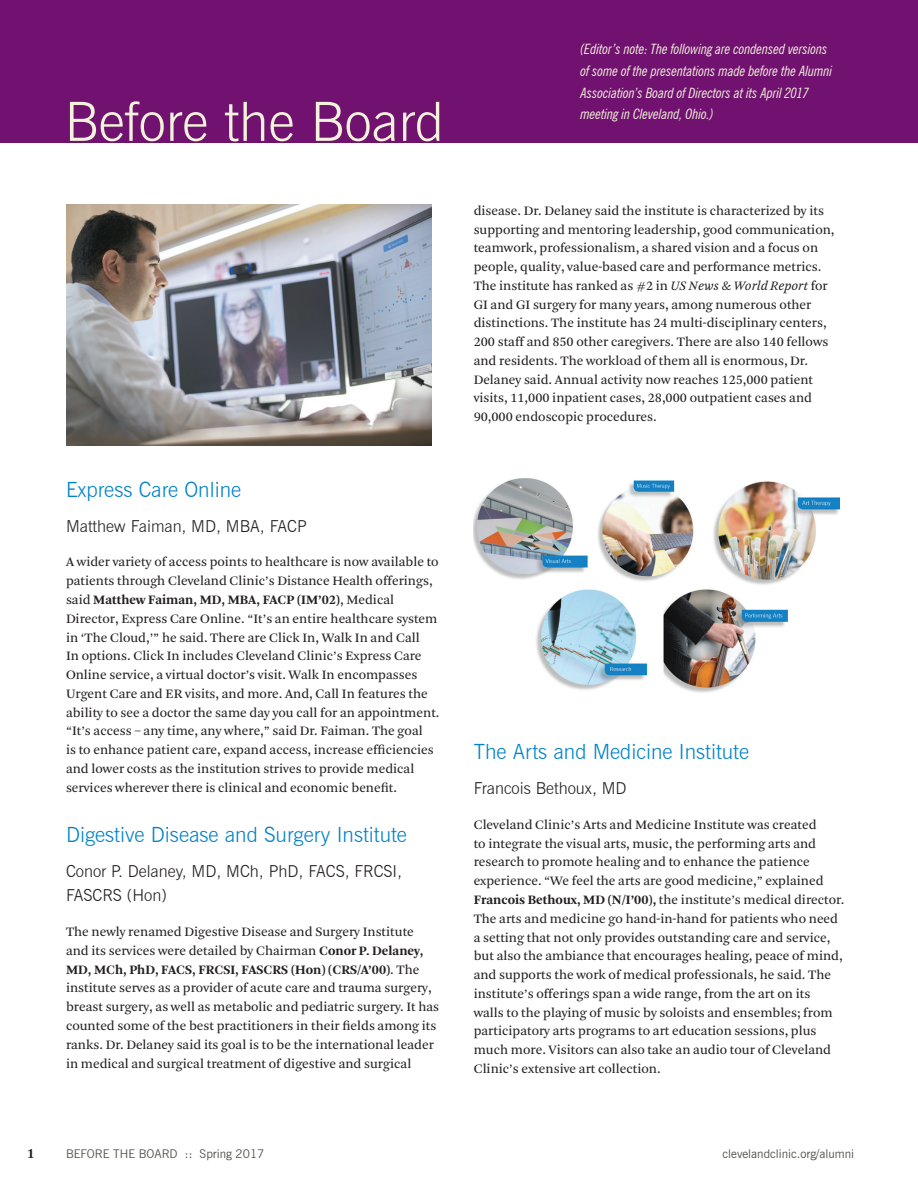
<style>
.page{position:relative;width:918px;height:1188px;background:#fff}
.page>*{position:absolute;margin:0;border:0;box-sizing:border-box;transform-origin:0 0}
.t1{font:300 54px "News Gothic BT";color:#f2f3da}
.t2{font:300 21px "News Gothic BT";color:#0082c8}
.t3{font:300 16.5px/24px "News Gothic BT";color:#231f20}
.t4{font:italic condensed 14.25px/21.8px "News Gothic BT";letter-spacing:-.005em;color:#f2f3da}
.t5{font:700 14.25px "Arnhem";color:#231f20}
.t6{font:13.5px/18.8px "Arnhem Blond";color:#231f20}
.t7{font:700 13.5px "Arnhem";color:#231f20}
.t8{font:12px "News Gothic BT";color:#535249}
.s1{font-family:"Arnhem Blond";font-weight:400}
.s2{font-family:"Arnhem";font-weight:700}
.s3{font-style:italic}
</style>
<div class="page">
<img style="left:66px;top:204px;width:366px;height:242px">
<img style="left:474px;top:478px;width:366px;height:215px">
<div style="left:0;top:0;width:918px;height:143px;background:#711271"></div>
<h1 class="t1" style="left:64px;top:89px;width:381px">Before the Board</h1>
<h2 class="t2" style="left:66px;top:477px;width:177px">Express Care Online</h2>
<p class="t3" style="left:66px;top:514px;width:242px">Matthew Faiman, MD, MBA, FACP</p>
<p class="t6" style="left:66px;top:553px;width:374px">A wider variety of access points to healthcare is now available to patients through Cleveland Clinic’s Distance Health offerings,</p>
<p class="t7" style="left:66px;top:592px;width:330px"><span class="s1">said</span> Matthew Faiman, MD, MBA, FACP (IM’02)<span class="s1">, Medical</span></p>
<p class="t6" style="left:66px;top:609px;width:375px">Director, Express Care Online. “It’s an entire healthcare system in ‘The Cloud,’” he said. There are Click In, Walk In and Call<br>In options. Click In includes Cleveland Clinic’s Express Care Online service, a virtual doctor’s visit. Walk In encompasses Urgent Care and ER visits, and more. And, Call In features the ability to see a doctor the same day you call for an appointment. “It’s access – any time, any where,” said Dr. Faiman. The goal<br>is to enhance patient care, expand access, increase efficiencies and lower costs as the institution strives to provide medical services wherever there is clinical and economic benefit.</p>
<h2 class="t2" style="left:66px;top:822px;width:342px">Digestive Disease and Surgery Institute</h2>
<p class="t3" style="left:66px;top:859px;width:338px">Conor P. Delaney, MD, MCh, PhD, FACS, FRCSI,<br>FASCRS (Hon)</p>
<p class="t6" style="left:66px;top:923px;width:359px">The newly renamed Digestive Disease and Surgery Institute and its services were detailed by Chairman <span class="s2">Conor P. Delaney,</span></p>
<p class="t7" style="left:66px;top:962px;width:355px">MD, MCh, PhD, FACS, FRCSI, FASCRS (Hon) (CRS/A’00)<span class="s1">. The</span></p>
<p class="t6" style="left:66px;top:979px;width:375px">institute serves as a provider of acute care and trauma surgery, breast surgery, as well as metabolic and pediatric surgery. It has counted some of the best practitioners in their fields among its ranks. Dr. Delaney said its goal is to be the international leader in medical and surgical treatment of digestive and surgical</p>
<p class="t4" style="left:580px;top:38px;width:253px">(Editor’s note: The following are condensed versions of some of the presentations made before the Alumni Association’s Board of Directors at its April 2017 meeting in Cleveland, Ohio.)</p>
<p class="t6" style="left:474px;top:201px;width:362px">disease. Dr. Delaney said the institute is characterized by its supporting and mentoring leadership, good communication, teamwork, professionalism, a shared vision and a focus on people, quality, value-based care and performance metrics.<br>The institute has ranked as #2 in <span class="s3">US News &amp; World Report</span> for GI and GI surgery for many years, among numerous other distinctions. The institute has 24 multi-disciplinary centers, 200 staff and 850 other caregivers. There are also 140 fellows and residents. The workload of them all is enormous, Dr.<br>Delaney said. Annual activity now reaches 125,000 patient visits, 11,000 inpatient cases, 28,000 outpatient cases and 90,000 endoscopic procedures.</p>
<h2 class="t2" style="left:474px;top:739px;width:277px">The Arts and Medicine Institute</h2>
<p class="t3" style="left:474px;top:776px;width:154px">Francois Bethoux, MD</p>
<p class="t6" style="left:474px;top:816px;width:372px">Cleveland Clinic’s Arts and Medicine Institute was created<br>to integrate the visual arts, music, the performing arts and research to promote healing and to enhance the patience experience. “We feel the arts are good medicine,” explained <span class="s2">Francois Bethoux, MD (N/I’00),</span> the institute’s medical director.<br>The arts and medicine go hand-in-hand for patients who need a setting that not only provides outstanding care and service, but also the ambiance that encourages healing, peace of mind, and supports the work of medical professionals, he said. The institute’s offerings span a wide range, from the art on its<br>walls to the playing of music by soloists and ensembles; from participatory arts programs to art education sessions, plus much more. Visitors can also take an audio tour of Cleveland Clinic’s extensive art collection.</p>
<p class="t5" style="left:27px;top:1145px;width:9px">1</p>
<p class="t8" style="left:66px;top:1146px;width:200px">BEFORE THE BOARD :: Spring 2017</p>
<p class="t8" style="left:723px;top:1146px;width:133px">clevelandclinic.org/alumni</p>
</div>
